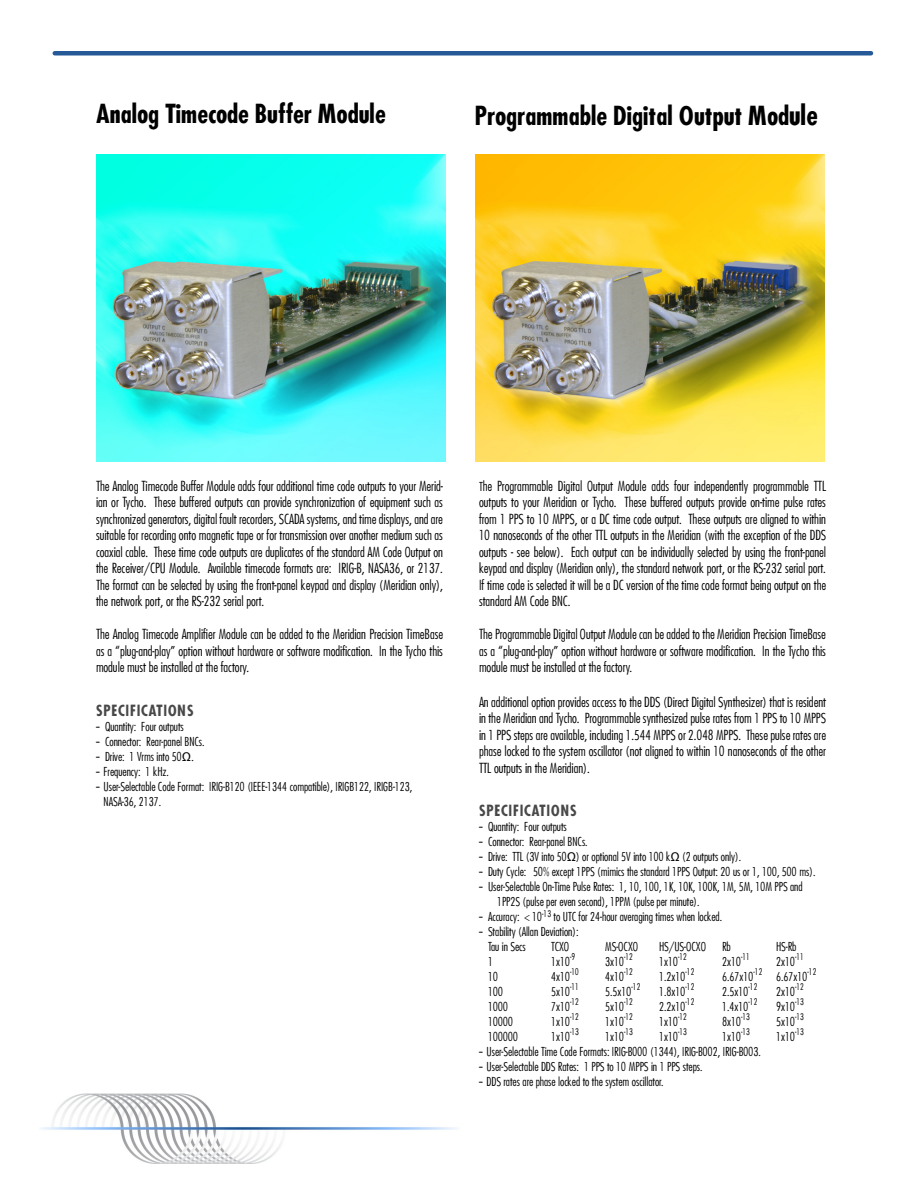
<style>
.page{position:relative;width:918px;height:1188px;background:#fff}
.page>*{position:absolute;margin:0;border:0;box-sizing:border-box;transform-origin:0 0}
.t1{font:700 condensed 25.5px "Futura";color:#000}
.t2{font:700 condensed 15px "Futura";letter-spacing:.05em;color:#484848}
.t3{font:300 condensed 13.5px/16.5px "Futura";color:#000;text-align:justify}
.t4{font:300 condensed 12px/15px "Futura";color:#000}
.t5{font:300 condensed 9px "Futura";color:#000}
.s1{font-size:27px}
.s2{font-family:"Book Antiqua";font-weight:400;font-stretch:normal}
.s3{font-size:12px}
</style>
<div class="page">
<img style="left:41px;top:1094px;width:416px;height:69px">
<img style="left:96px;top:155px;width:350px;height:306px">
<div style="left:55px;top:51px;width:816px;height:5px;background:#265997"></div>
<img style="left:475px;top:155px;width:350px;height:306px">
<h1 class="t1" style="left:96px;top:97px;width:291px">Analog Timecode Buffer Module</h1>
<h1 class="t1" style="left:475px;top:99px;width:344px">Programmable Digital Output Mod<span class="s1">ule</span></h1>
<p class="t3" style="left:96px;top:477px;width:349px">The Analog Timecode Buffer Module adds four additional time code outputs to your Merid&shy;ian or Tycho. These buffered outputs can provide synchronization of equipment such as synchronized generators, digital fault recorders, SCADA systems, and time displays, and are suitable for recording onto magnetic tape or for transmission over another medium such as coaxial cable. These time code outputs are duplicates of the standard AM Code Output on the Receiver/CPU Module. Available timecode formats are: IRIG-B, NASA36, or 2137.<br>The format can be selected by using the front-panel keypad and display (Meridian only), the network port, or the RS-232 serial port.</p>
<p class="t3" style="left:96px;top:626px;width:349px">The Analog Timecode Amplifier Module can be added to the Meridian Precision TimeBase as a “plug-and-play” option without hardware or software modification. In the Tycho this module must be installed at the factory.</p>
<p class="t2" style="left:96px;top:700px;width:99px">SPECIFICATIONS</p>
<p class="t4" style="left:96px;top:719px;width:89px">-- Quantity: Four outputs</p>
<p class="t4" style="left:96px;top:734px;width:110px">-- Connector: Rear-panel BNCs.</p>
<p class="t4" style="left:96px;top:749px;width:100px">-- Drive: 1 Vrms into 50<span class="s2">Ω.</span></p>
<p class="t4" style="left:96px;top:764px;width:74px">-- Frequency: 1 kHz.</p>
<p class="t4" style="left:96px;top:779px;width:318px">-- User-Selectable Code Format: IRIG-B120 (IEEE-1344 compatible), IRIGB122, IRIGB-123,</p>
<p class="t4" style="left:104px;top:794px;width:59px">NASA-36, 2137.</p>
<p class="t3" style="left:479px;top:477px;width:349px"><span class="s3">T</span>he Programmable Digital Output Module adds four independently programmable TTL outputs to your Meridian or Tycho. These buffered outputs provide on-time pulse rates from 1 PPS to 10 MPPS, or a DC time code output. These outputs are aligned to within 10 nanoseconds of the other TTL outputs in the Meridian (with the exception of the DDS outputs - see below). Each output can be individually selected by using the front-panel keypad and display (Meridian only), the standard network port, or the RS-232 serial port.<br>If time code is selected it will be a DC version of the time code format being output on the standard AM Code BNC.</p>
<p class="t3" style="left:479px;top:626px;width:348px">The Programmable Digital Output Module can be added to the Meridian Precision TimeBase as a “plug-and-play” option without hardware or software modification. In the Tycho this module must be installed at the factory.</p>
<p class="t3" style="left:479px;top:693px;width:349px">An additional option provides access to the DDS (Direct Digital Synthesizer) that is resident in the Meridian and Tycho. Programmable synthesized pulse rates from 1 PPS to 10 MPPS in 1 PPS steps are available, including 1.544 MPPS or 2.048 MPPS. These pulse rates are phase locked to the system oscillator (not aligned to within 10 nanoseconds of the other TTL outputs in the Meridian).</p>
<p class="t2" style="left:479px;top:801px;width:99px">SPECIFICATIONS</p>
<p class="t4" style="left:479px;top:819px;width:89px">-- Quantity: Four outputs</p>
<p class="t4" style="left:479px;top:834px;width:110px">-- Connector: Rear-panel BNCs.</p>
<p class="t4" style="left:479px;top:849px;width:264px">-- Drive: TTL (3V into 50<span class="s2">Ω</span>) or optional 5V into 100 k<span class="s2">Ω</span> (2 outputs only).</p>
<p class="t4" style="left:479px;top:864px;width:338px">-- Duty Cycle: 50% except 1PPS (mimics the standard 1PPS Output: 20 us or 1, 100, 500 ms).</p>
<p class="t4" style="left:479px;top:879px;width:325px">-- User-Selectable On-Time Pulse Rates: 1, 10, 100, 1K, 10K, 100K, 1M, 5M, 10M PPS and</p>
<p class="t4" style="left:497px;top:894px;width:204px">1PP2S (pulse per even second), 1PPM (pulse per minute).</p>
<p class="t4" style="left:479px;top:909px;width:245px">-- Accuracy: &lt; 10<sup>-13</sup> to UTC for 24-hour averaging times when locked.</p>
<p class="t4" style="left:479px;top:924px;width:101px">-- Stability (Allan Deviation):</p>
<p class="t4" style="left:488px;top:939px;width:39px">Tau in Secs</p>
<p class="t4" style="left:551px;top:939px;width:20px">TCXO</p>
<p class="t4" style="left:605px;top:939px;width:35px">MS-OCXO</p>
<p class="t4" style="left:659px;top:939px;width:49px">HS/US-OCXO</p>
<p class="t4" style="left:722px;top:939px;width:10px">Rb</p>
<p class="t4" style="left:776px;top:939px;width:22px">HS-Rb</p>
<p class="t4" style="left:488px;top:954px;width:7px">1</p>
<p class="t4" style="left:551px;top:954px;width:21px">1x10</p>
<p class="t5" style="left:570px;top:951px;width:7px">-9</p>
<p class="t5" style="left:624px;top:951px;width:10px">-12</p>
<p class="t5" style="left:678px;top:951px;width:10px">-12</p>
<p class="t5" style="left:741px;top:951px;width:10px">-11</p>
<p class="t5" style="left:795px;top:951px;width:10px">-11</p>
<p class="t4" style="left:605px;top:954px;width:21px">3x10</p>
<p class="t4" style="left:659px;top:954px;width:21px">1x10</p>
<p class="t4" style="left:722px;top:954px;width:21px">2x10</p>
<p class="t4" style="left:776px;top:954px;width:21px">2x10</p>
<p class="t5" style="left:570px;top:966px;width:10px">-10</p>
<p class="t5" style="left:624px;top:966px;width:10px">-12</p>
<p class="t5" style="left:686px;top:966px;width:10px">-12</p>
<p class="t5" style="left:754px;top:966px;width:10px">-12</p>
<p class="t5" style="left:808px;top:966px;width:10px">-12</p>
<p class="t4" style="left:488px;top:969px;width:12px">10</p>
<p class="t4" style="left:551px;top:969px;width:21px">4x10</p>
<p class="t4" style="left:605px;top:969px;width:21px">4x10</p>
<p class="t4" style="left:659px;top:969px;width:28px">1.2x10</p>
<p class="t4" style="left:722px;top:969px;width:33px">6.67x10</p>
<p class="t4" style="left:776px;top:969px;width:33px">6.67x10</p>
<p class="t5" style="left:632px;top:981px;width:10px">-12</p>
<p class="t5" style="left:686px;top:981px;width:10px">-12</p>
<p class="t5" style="left:749px;top:981px;width:10px">-12</p>
<p class="t5" style="left:795px;top:981px;width:10px">-12</p>
<p class="t5" style="left:570px;top:981px;width:10px">-11</p>
<p class="t4" style="left:488px;top:984px;width:17px">100</p>
<p class="t4" style="left:551px;top:984px;width:21px">5x10</p>
<p class="t4" style="left:605px;top:984px;width:28px">5.5x10</p>
<p class="t4" style="left:659px;top:984px;width:28px">1.8x10</p>
<p class="t4" style="left:722px;top:984px;width:28px">2.5x10</p>
<p class="t4" style="left:776px;top:984px;width:21px">2x10</p>
<p class="t5" style="left:570px;top:996px;width:10px">-12</p>
<p class="t5" style="left:624px;top:996px;width:10px">-12</p>
<p class="t5" style="left:686px;top:996px;width:10px">-12</p>
<p class="t5" style="left:749px;top:996px;width:10px">-12</p>
<p class="t4" style="left:776px;top:999px;width:21px">9x10</p>
<p class="t5" style="left:795px;top:996px;width:10px">-13</p>
<p class="t4" style="left:488px;top:999px;width:22px">1000</p>
<p class="t4" style="left:551px;top:999px;width:21px">7x10</p>
<p class="t4" style="left:605px;top:999px;width:21px">5x10</p>
<p class="t4" style="left:659px;top:999px;width:28px">2.2x10</p>
<p class="t4" style="left:722px;top:999px;width:28px">1.4x10</p>
<p class="t5" style="left:570px;top:1011px;width:10px">-12</p>
<p class="t5" style="left:624px;top:1011px;width:10px">-12</p>
<p class="t5" style="left:678px;top:1011px;width:10px">-12</p>
<p class="t4" style="left:722px;top:1014px;width:21px">8x10</p>
<p class="t5" style="left:741px;top:1011px;width:10px">-13</p>
<p class="t4" style="left:776px;top:1014px;width:21px">5x10</p>
<p class="t5" style="left:795px;top:1011px;width:10px">-13</p>
<p class="t4" style="left:488px;top:1014px;width:27px">10000</p>
<p class="t4" style="left:551px;top:1014px;width:21px">1x10</p>
<p class="t4" style="left:605px;top:1014px;width:21px">1x10</p>
<p class="t4" style="left:659px;top:1014px;width:21px">1x10</p>
<p class="t4" style="left:488px;top:1029px;width:32px">100000</p>
<p class="t4" style="left:551px;top:1029px;width:21px">1x10</p>
<p class="t5" style="left:570px;top:1026px;width:10px">-13</p>
<p class="t4" style="left:605px;top:1029px;width:21px">1x10</p>
<p class="t5" style="left:624px;top:1026px;width:10px">-13</p>
<p class="t4" style="left:659px;top:1029px;width:21px">1x10</p>
<p class="t5" style="left:678px;top:1026px;width:10px">-13</p>
<p class="t4" style="left:722px;top:1029px;width:21px">1x10</p>
<p class="t5" style="left:741px;top:1026px;width:10px">-13</p>
<p class="t4" style="left:776px;top:1029px;width:21px">1x10</p>
<p class="t5" style="left:795px;top:1026px;width:10px">-13</p>
<p class="t4" style="left:479px;top:1044px;width:283px">-- User-Selectable Time Code Formats: IRIG-B000 (1344), IRIG-B002, IRIG-B003. -- User-Selectable DDS Rates: 1 PPS to 10 MPPS in 1 PPS steps.<br>-- DDS rates are phase locked to the system oscillator.</p>
</div>
